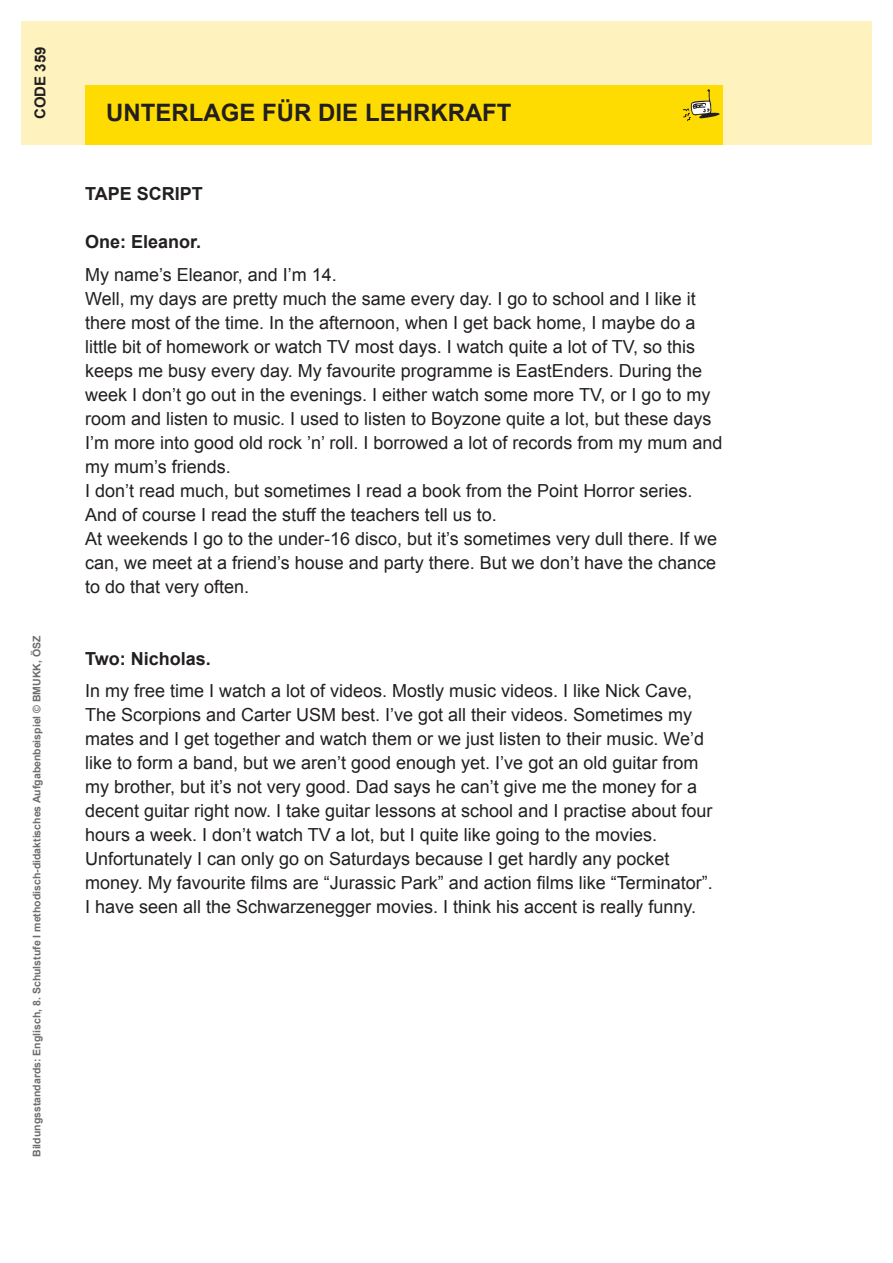
<style>
.page{position:relative;width:893px;height:1263px;background:#fff}
.page>*{position:absolute;margin:0;border:0;box-sizing:border-box;transform-origin:0 0}
.t1{font:700 24px "Arial";color:#231f20}
.t2{font:18px/24px "Arial";color:#231f20}
.t3{font:700 18px "Arial";color:#231f20}
.t4{font:700 15px "Arial";color:#231f20}
.t5{font:700 10.5px "Arial";color:#6c6d70}
</style>
<div class="page">
<div style="left:21px;top:21px;width:851px;height:124px;background:#fef3be"></div>
<div style="left:85px;top:85px;width:638px;height:60px;background:#ffdc01"></div>
<svg style="left:683px;top:89px;width:37px;height:32px"></svg>
<p class="t4" style="left:30px;top:119px;width:74px;rotate:-90deg">CODE 359</p>
<p class="t5" style="left:30px;top:1157px;width:523px;rotate:-90deg">Bildungsstandards: Englisch, 8. Schulstufe I methodisch-didaktisches Aufgabenbeispiel © BMUKK, ÖSZ</p>
<h1 class="t1" style="left:106px;top:97px;width:407px">UNTERLAGE FÜR DIE LEHRKRAFT</h1>
<p class="t3" style="left:85px;top:182px;width:119px">TAPE SCRIPT</p>
<p class="t3" style="left:85px;top:230px;width:118px">One: Eleanor.</p>
<p class="t2" style="left:85px;top:263px;width:639px">My name’s Eleanor, and I’m 14.<br>Well, my days are pretty much the same every day. I go to school and I like it there most of the time. In the afternoon, when I get back home, I maybe do a little bit of homework or watch TV most days. I watch quite a lot of TV, so this keeps me busy every day. My favourite programme is EastEnders. During the week I don’t go out in the evenings. I either watch some more TV, or I go to my room and listen to music. I used to listen to Boyzone quite a lot, but these days I’m more into good old rock ’n’ roll. I borrowed a lot of records from my mum and my mum’s friends.<br>I don’t read much, but sometimes I read a book from the Point Horror series.<br>And of course I read the stuff the teachers tell us to.<br>At weekends I go to the under-16 disco, but it’s sometimes very dull there. If we can, we meet at a friend’s house and party there. But we don’t have the chance to do that very often.</p>
<p class="t3" style="left:85px;top:647px;width:127px">Two: Nicholas.</p>
<p class="t2" style="left:85px;top:679px;width:629px">In my free time I watch a lot of videos. Mostly music videos. I like Nick Cave, The Scorpions and Carter USM best. I’ve got all their videos. Sometimes my mates and I get together and watch them or we just listen to their music. We’d like to form a band, but we aren’t good enough yet. I’ve got an old guitar from my brother, but it’s not very good. Dad says he can’t give me the money for a decent guitar right now. I take guitar lessons at school and I practise about four hours a week. I don’t watch TV a lot, but I quite like going to the movies.<br>Unfortunately I can only go on Saturdays because I get hardly any pocket money. My favourite films are “Jurassic Park” and action films like “Terminator”.<br>I have seen all the Schwarzenegger movies. I think his accent is really funny.</p>
</div>
